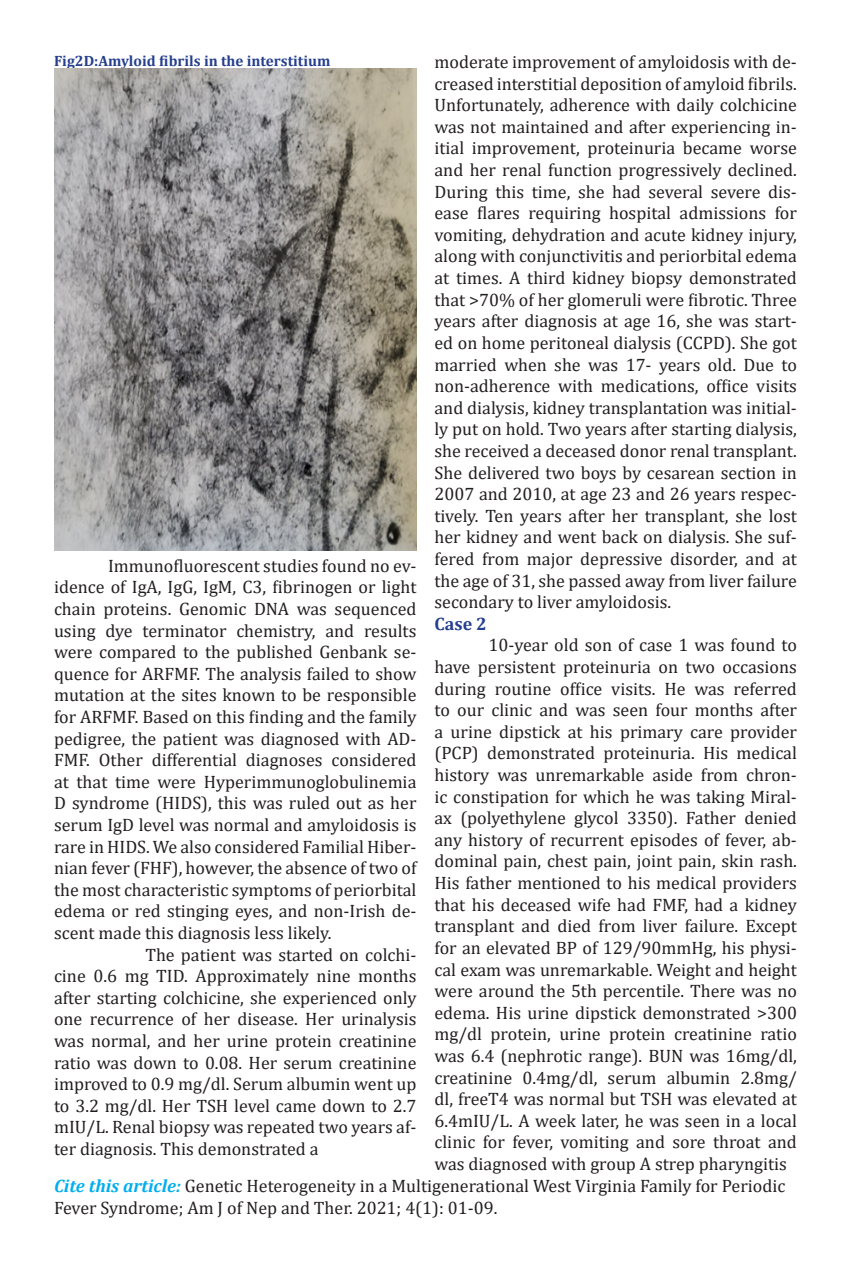
<style>
.page{position:relative;width:851px;height:1276px;background:#fff}
.page>*{position:absolute;margin:0;border:0;box-sizing:border-box;transform-origin:0 0}
.t1{font:18px/21.6px "Cambria";color:#231f20;text-align:justify}
.t2{font:700 18px "Cambria";color:#253f8e}
.t3{font:700 15px "Cambria";color:#253f8e}
.s1{font-weight:700;font-style:italic;color:#00aeef}
</style>
<div class="page">
<img style="left:54px;top:69px;width:362px;height:481px">
<p class="t3" style="left:54px;top:50px;width:278px">Fig2D:Amyloid fibrils in the interstitium</p>
<p class="t1" style="left:54px;top:555px;width:364px;text-indent:54px">Immunofluorescent studies found no ev&shy;idence of IgA, IgG, IgM, C3, fibrinogen or light chain proteins. Genomic DNA was sequenced using dye terminator chemistry, and results were compared to the published Genbank se&shy;quence for ARFMF. The analysis failed to show mutation at the sites known to be responsible for ARFMF. Based on this finding and the family pedigree, the patient was diagnosed with AD-FMF. Other differential diagnoses considered at that time were Hyperimmunoglobulinemia D syndrome (HIDS), this was ruled out as her serum IgD level was normal and amyloidosis is rare in HIDS. We also considered Familial Hiber&shy;nian fever (FHF), however, the absence of two of the most characteristic symptoms of periorbital edema or red stinging eyes, and non-Irish de&shy;scent made this diagnosis less likely.</p>
<p class="t1" style="left:54px;top:943px;width:364px;text-indent:91px">The patient was started on colchi&shy;cine 0.6 mg TID. Approximately nine months after starting colchicine, she experienced only one recurrence of her disease. Her urinalysis was normal, and her urine protein creatinine ratio was down to 0.08. Her serum creatinine improved to 0.9 mg/dl. Serum albumin went up to 3.2 mg/dl. Her TSH level came down to 2.7 mIU/L. Renal biopsy was repeated two years af&shy;ter diagnosis. This demonstrated a</p>
<p class="t1" style="left:434px;top:51px;width:364px">moderate improvement of amyloidosis with de&shy;creased interstitial deposition of amyloid fibrils.<br>Unfortunately, adherence with daily colchicine was not maintained and after experiencing in&shy;itial improvement, proteinuria became worse and her renal function progressively declined.<br>During this time, she had several severe dis&shy;ease flares requiring hospital admissions for vomiting, dehydration and acute kidney injury, along with conjunctivitis and periorbital edema at times. A third kidney biopsy demonstrated that &gt;70% of her glomeruli were fibrotic. Three years after diagnosis at age 16, she was start&shy;ed on home peritoneal dialysis (CCPD). She got married when she was 17- years old. Due to non-adherence with medications, office visits and dialysis, kidney transplantation was initial&shy;ly put on hold. Two years after starting dialysis, she received a deceased donor renal transplant.<br>She delivered two boys by cesarean section in 2007 and 2010, at age 23 and 26 years respec&shy;tively. Ten years after her transplant, she lost her kidney and went back on dialysis. She suf&shy;fered from major depressive disorder, and at the age of 31, she passed away from liver failure secondary to liver amyloidosis.</p>
<p class="t2" style="left:434px;top:611px;width:54px">Case 2</p>
<p class="t1" style="left:434px;top:634px;width:364px;text-indent:54px">10-year old son of case 1 was found to have persistent proteinuria on two occasions during routine office visits. He was referred to our clinic and was seen four months after a urine dipstick at his primary care provider (PCP) demonstrated proteinuria. His medical history was unremarkable aside from chron&shy;ic constipation for which he was taking Miral&shy;ax (polyethylene glycol 3350). Father denied any history of recurrent episodes of fever, ab&shy;dominal pain, chest pain, joint pain, skin rash.<br>His father mentioned to his medical providers that his deceased wife had FMF, had a kidney transplant and died from liver failure. Except for an elevated BP of 129/90mmHg, his physi&shy;cal exam was unremarkable. Weight and height were around the 5th percentile. There was no edema. His urine dipstick demonstrated &gt;300 mg/dl protein, urine protein creatinine ratio was 6.4 (nephrotic range). BUN was 16mg/dl, creatinine 0.4mg/dl, serum albumin 2.8mg/ dl, freeT4 was normal but TSH was elevated at 6.4mIU/L. A week later, he was seen in a local clinic for fever, vomiting and sore throat and was diagnosed with group A strep pharyngitis</p>
<p class="t1" style="left:54px;top:1175px;width:732px"><span class="s1">Cite this article:</span> Genetic Heterogeneity in a Multigenerational West Virginia Family for Periodic<br>Fever Syndrome; Am J of Nep and Ther. 2021; 4(1): 01-09.</p>
</div>
